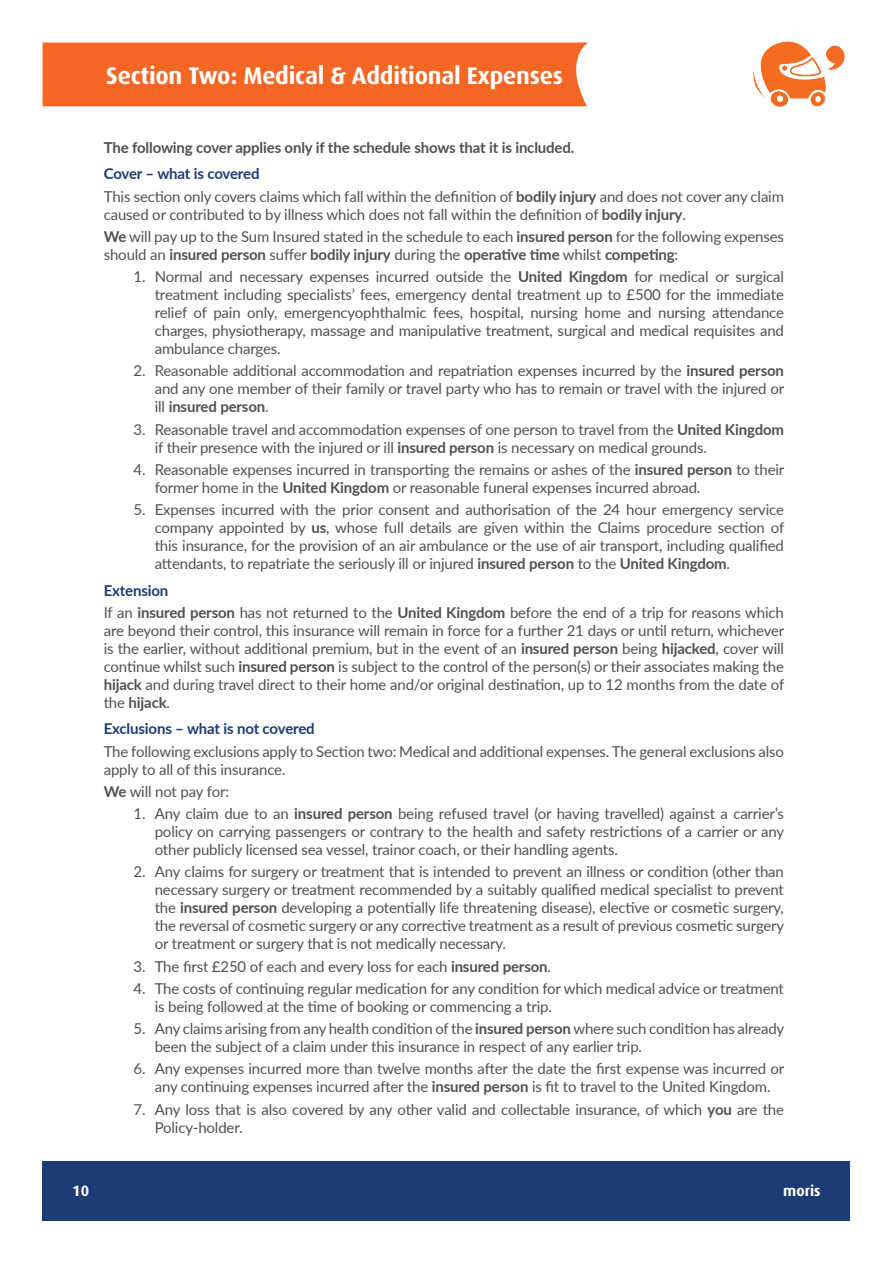
<style>
.page{position:relative;width:893px;height:1263px;background:#fff}
.page>*{position:absolute;margin:0;border:0;box-sizing:border-box;transform-origin:0 0}
.t1{font:700 24px "Dax";letter-spacing:-.01em;color:#fff}
.t2{font:15px/18px "Lato";letter-spacing:-.01em;color:#4f5151}
.t3{font:700 15px "Lato";letter-spacing:-.01em;color:#4f5151}
.t4{font:700 15px "Lato";letter-spacing:-.01em;color:#1d3b74}
.t5{font:700 15px "Dax";color:#fff}
.s1{font-weight:700;color:#1d3b74}
.s2{font-weight:700}
.s3{font-weight:400}
</style>
<div class="page">
<div style="left:43px;top:1161px;width:807px;height:59px;background:#1d3b74"></div>
<img style="left:753px;top:41px;width:92px;height:66px">
<div style="left:43px;top:42px;width:546px;height:65px;background:#f36624"></div>
<h1 class="t1" style="left:106px;top:62px;width:458px">Section Two: Medical &amp; Additional Expenses</h1>
<p class="t3" style="left:104px;top:136px;width:472px">The following cover applies only if the schedule shows that it is included.</p>
<p class="t2" style="left:104px;top:162px;width:682px;line-height:22.2px"><span class="s1">Cover – what is covered<br></span>This section only covers claims which fall within the definition of <span class="s2">bodily injury</span> and does not cover any claim</p>
<p class="t2" style="left:104px;top:202px;width:682px;line-height:22.2px">caused or contributed to by illness which does not fall within the definition of <span class="s2">bodily injury</span>.<br><span class="s2">We</span> will pay up to the Sum Insured stated in the schedule to each <span class="s2">insured person</span> for the following expenses</p>
<p class="t3" style="left:104px;top:243px;width:576px"><span class="s3">should an</span> insured person <span class="s3">suffer</span> bodily injury <span class="s3">during the</span> operative time <span class="s3">whilst</span> competing<span class="s3">:</span></p>
<p class="t2" style="left:155px;top:267px;width:631px;text-align:justify;text-indent:-21px">1. Normal and necessary expenses incurred outside the <span class="s2">United Kingdom</span> for medical or surgical treatment including specialists’ fees, emergency dental treatment up to £500 for the immediate relief of pain only, emergencyophthalmic fees, hospital, nursing home and nursing attendance charges, physiotherapy, massage and manipulative treatment, surgical and medical requisites and ambulance charges.</p>
<p class="t2" style="left:155px;top:361px;width:631px;text-align:justify;text-indent:-21px">2. Reasonable additional accommodation and repatriation expenses incurred by the <span class="s2">insured person </span>and any one member of their family or travel party who has to remain or travel with the injured or ill <span class="s2">insured person</span>.</p>
<p class="t2" style="left:155px;top:419px;width:631px;text-indent:-21px">3. Reasonable travel and accommodation expenses of one person to travel from the <span class="s2">United Kingdom </span>if their presence with the injured or ill <span class="s2">insured person</span> is necessary on medical grounds.</p>
<p class="t2" style="left:155px;top:460px;width:631px;text-indent:-21px">4. Reasonable expenses incurred in transporting the remains or ashes of the <span class="s2">insured person</span> to their former home in the <span class="s2">United Kingdom</span> or reasonable funeral expenses incurred abroad.</p>
<p class="t2" style="left:155px;top:500px;width:631px;text-align:justify;text-indent:-21px">5. Expenses incurred with the prior consent and authorisation of the 24 hour emergency service company appointed by <span class="s2">us</span>, whose full details are given within the Claims procedure section of this insurance, for the provision of an air ambulance or the use of air transport, including qualified attendants, to repatriate the seriously ill or injured <span class="s2">insured person</span> to the <span class="s2">United Kingdom</span>.</p>
<p class="t2" style="left:104px;top:578px;width:682px;line-height:22.2px"><span class="s1">Extension<br></span>If an <span class="s2">insured person</span> has not returned to the <span class="s2">United Kingdom</span> before the end of a trip for reasons which</p>
<p class="t2" style="left:104px;top:621px;width:682px;text-align:justify">are beyond their control, this insurance will remain in force for a further 21 days or until return, whichever is the earlier, without additional premium, but in the event of an <span class="s2">insured person</span> being <span class="s2">hijacked</span>, cover will continue whilst such <span class="s2">insured person</span> is subject to the control of the person(s) or their associates making the <span class="s2">hijack</span> and during travel direct to their home and/or original destination, up to 12 months from the date of the <span class="s2">hijack</span>.</p>
<p class="t4" style="left:104px;top:718px;width:213px">Exclusions – what is not covered</p>
<p class="t2" style="left:104px;top:741px;width:682px">The following exclusions apply to Section two: Medical and additional expenses. The general exclusions also apply to all of this insurance.</p>
<p class="t2" style="left:104px;top:782px;width:127px"><span class="s2">We</span> will not pay for:</p>
<p class="t2" style="left:155px;top:804px;width:631px;text-align:justify;text-indent:-21px">1. Any claim due to an <span class="s2">insured person</span> being refused travel (or having travelled) against a carrier’s policy on carrying passengers or contrary to the health and safety restrictions of a carrier or any other publicly licensed sea vessel, trainor coach, or their handling agents.</p>
<p class="t2" style="left:155px;top:862px;width:631px;text-align:justify;text-indent:-21px">2. Any claims for surgery or treatment that is intended to prevent an illness or condition (other than necessary surgery or treatment recommended by a suitably qualified medical specialist to prevent the <span class="s2">insured person</span> developing a potentially life threatening disease), elective or cosmetic surgery, the reversal of cosmetic surgery or any corrective treatment as a result of previous cosmetic surgery or treatment or surgery that is not medically necessary.</p>
<p class="t2" style="left:133px;top:956px;width:419px">3. The first £250 of each and every loss for each <span class="s2">insured person</span>.</p>
<p class="t2" style="left:155px;top:979px;width:631px;text-indent:-21px">4. The costs of continuing regular medication for any condition for which medical advice or treatment is being followed at the time of booking or commencing a trip.</p>
<p class="t2" style="left:155px;top:1019px;width:631px;text-indent:-21px">5. Any claims arising from any health condition of the <span class="s2">insured person</span> where such condition has already been the subject of a claim under this insurance in respect of any earlier trip.</p>
<p class="t2" style="left:133px;top:1059px;width:652px;text-align:center">6. Any expenses incurred more than twelve months after the date the first expense was incurred or any continuing expenses incurred after the <span class="s2">insured person</span> is fit to travel to the United Kingdom.</p>
<p class="t2" style="left:155px;top:1099px;width:631px;text-indent:-21px">7. Any loss that is also covered by any other valid and collectable insurance, of which <span class="s2">you</span> are the<br>Policy-holder.</p>
<p class="t5" style="left:72px;top:1183px;width:18px">10</p>
<p class="t5" style="left:783px;top:1183px;width:39px">moris</p>
</div>
